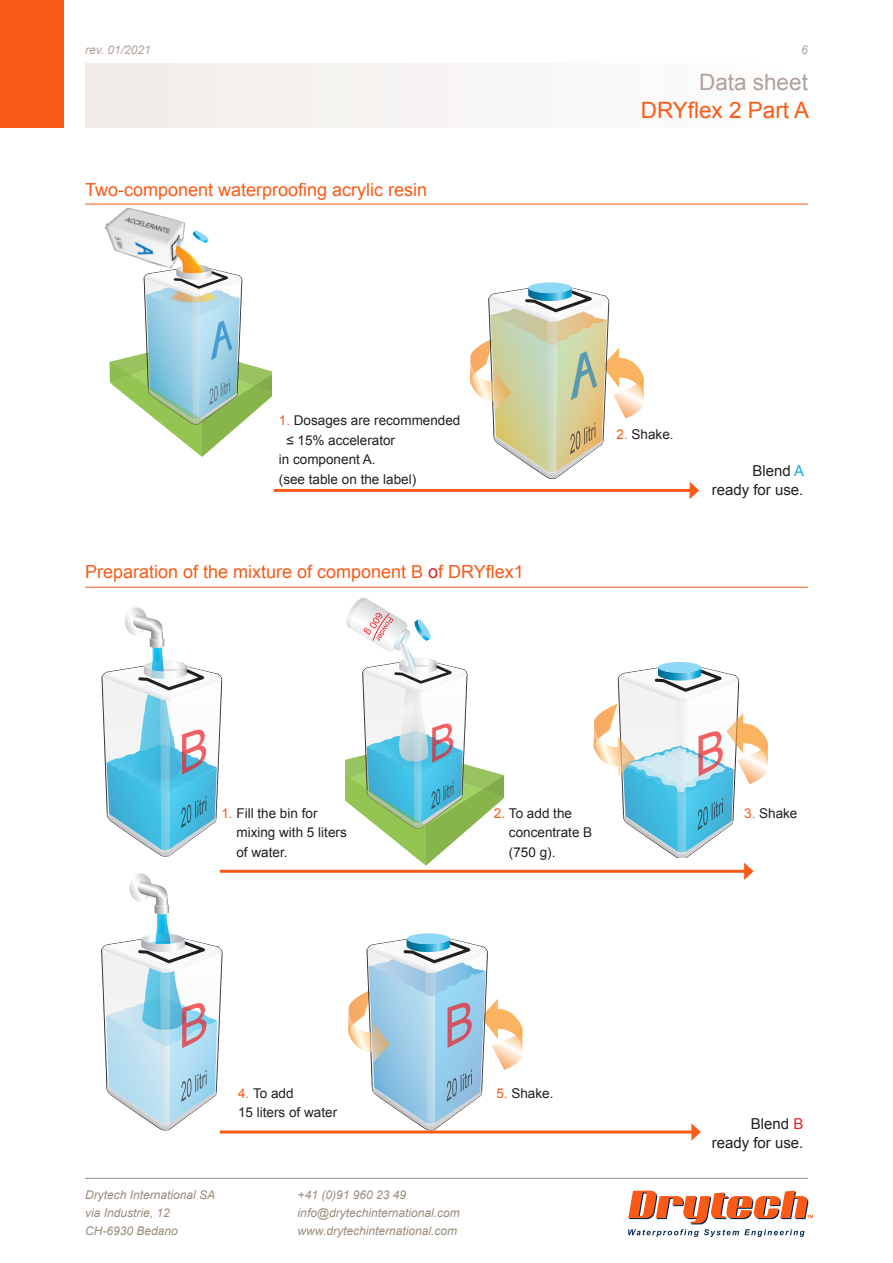
<style>
.page{position:relative;width:893px;height:1263px;background:#fff}
.page>*{position:absolute;margin:0;border:0;box-sizing:border-box;transform-origin:0 0}
.t1{font:22.5px "Arial";color:#fa5a16}
.t2{font:22.5px "Arial";color:#afa19a}
.t3{font:18px "Arial";color:#fa5a16}
.t4{font:15px "Arial";color:#231f20}
.t5{font:13.5px/19.5px "Arial";color:#231f20}
.t6{font:italic 12px/18px "Arial";color:#998b7d}
.t7{font:italic 12px "Arial";color:#afa19a}
.s1{color:#fa5a16}
.s2{color:#d1232a}
.s3{color:#00aeef}
.s4{color:#ee1d23}
</style>
<div class="page">
<div style="left:0;top:0;width:64px;height:128px;background:#fa5a16"></div>
<svg style="left:628px;top:1191px;width:185px;height:46px"></svg>
<hr style="left:85px;top:1178px;width:723px;height:1px;background:#998b83">
<hr style="left:85px;top:204px;width:723px;height:1px;background:#fa5a16">
<hr style="left:85px;top:587px;width:723px;height:1px;background:#fa5a16">
<svg style="left:345px;top:598px;width:159px;height:268px"></svg>
<svg style="left:658px;top:662px;width:43px;height:11px"></svg>
<img style="left:105px;top:207px;width:81px;height:32px">
<svg style="left:110px;top:230px;width:161px;height:227px"></svg>
<svg style="left:348px;top:933px;width:174px;height:197px"></svg>
<svg style="left:101px;top:873px;width:121px;height:257px"></svg>
<svg style="left:102px;top:607px;width:120px;height:250px"></svg>
<hr style="left:220px;top:870px;width:527px;height:3px;background:#fa5a16">
<svg style="left:594px;top:663px;width:174px;height:217px"></svg>
<svg style="left:470px;top:283px;width:174px;height:196px"></svg>
<hr style="left:274px;top:489px;width:418px;height:3px;background:#fa5a16">
<svg style="left:690px;top:482px;width:9px;height:17px"></svg>
<hr style="left:220px;top:1130px;width:474px;height:3px;background:#fa5a16">
<svg style="left:691px;top:1123px;width:10px;height:18px"></svg>
<p class="t7" style="left:85px;top:42px;width:67px">rev. 01/2021</p>
<p class="t7" style="left:801px;top:42px;width:8px">6</p>
<h2 class="t3" style="left:85px;top:177px;width:344px">Two-component waterproofing acrylic resin</h2>
<p class="t5" style="left:279px;top:411px;width:183px"><span class="s1">1.</span> Dosages are recommended</p>
<p class="t5" style="left:286px;top:430px;width:110px">≤ 15% accelerator</p>
<p class="t5" style="left:279px;top:450px;width:98px">in component A.</p>
<p class="t5" style="left:279px;top:469px;width:139px">(see table on the label)</p>
<p class="t3" style="left:85px;top:560px;width:440px">Preparation of the mixture of component B <span class="s2">o</span>f DRYflex1</p>
<h1 class="t2" style="left:699px;top:67px;width:110px">Data sheet</h1>
<h1 class="t1" style="left:641px;top:95px;width:170px">DRYflex 2 Part A</h1>
<p class="t5" style="left:617px;top:424px;width:59px"><span class="s1">2.</span> Shake.</p>
<p class="t4" style="left:752px;top:461px;width:53px">Blend <span class="s3">A</span></p>
<p class="t4" style="left:712px;top:480px;width:93px">ready for use.</p>
<p class="t5" style="left:221px;top:803px;width:98px"><span class="s1">1.</span> Fill the bin for</p>
<p class="t5" style="left:236px;top:823px;width:112px">mixing with 5 liters</p>
<p class="t5" style="left:236px;top:842px;width:53px">of water.</p>
<p class="t5" style="left:494px;top:803px;width:80px"><span class="s1">2.</span> To add the</p>
<p class="t5" style="left:509px;top:823px;width:85px">concentrate B (750 g).</p>
<p class="t5" style="left:744px;top:803px;width:55px"><span class="s1">3.</span> Shake</p>
<p class="t5" style="left:238px;top:1083px;width:57px"><span class="s1">4.</span> To add</p>
<p class="t5" style="left:238px;top:1103px;width:101px">15 liters of water</p>
<p class="t6" style="left:85px;top:1186px;width:132px">Drytech International SA via Industrie, 12<br>CH-6930 Bedano</p>
<p class="t6" style="left:298px;top:1186px;width:164px">+41 (0)91 960 23 49 info@drytechinternational.com www.drytechinternational.com</p>
<p class="t5" style="left:496px;top:1083px;width:59px"><span class="s1">5.</span> Shake.</p>
<p class="t4" style="left:751px;top:1113px;width:54px">Blend <span class="s4">B</span></p>
<p class="t4" style="left:712px;top:1133px;width:93px">ready for use.</p>
</div>
